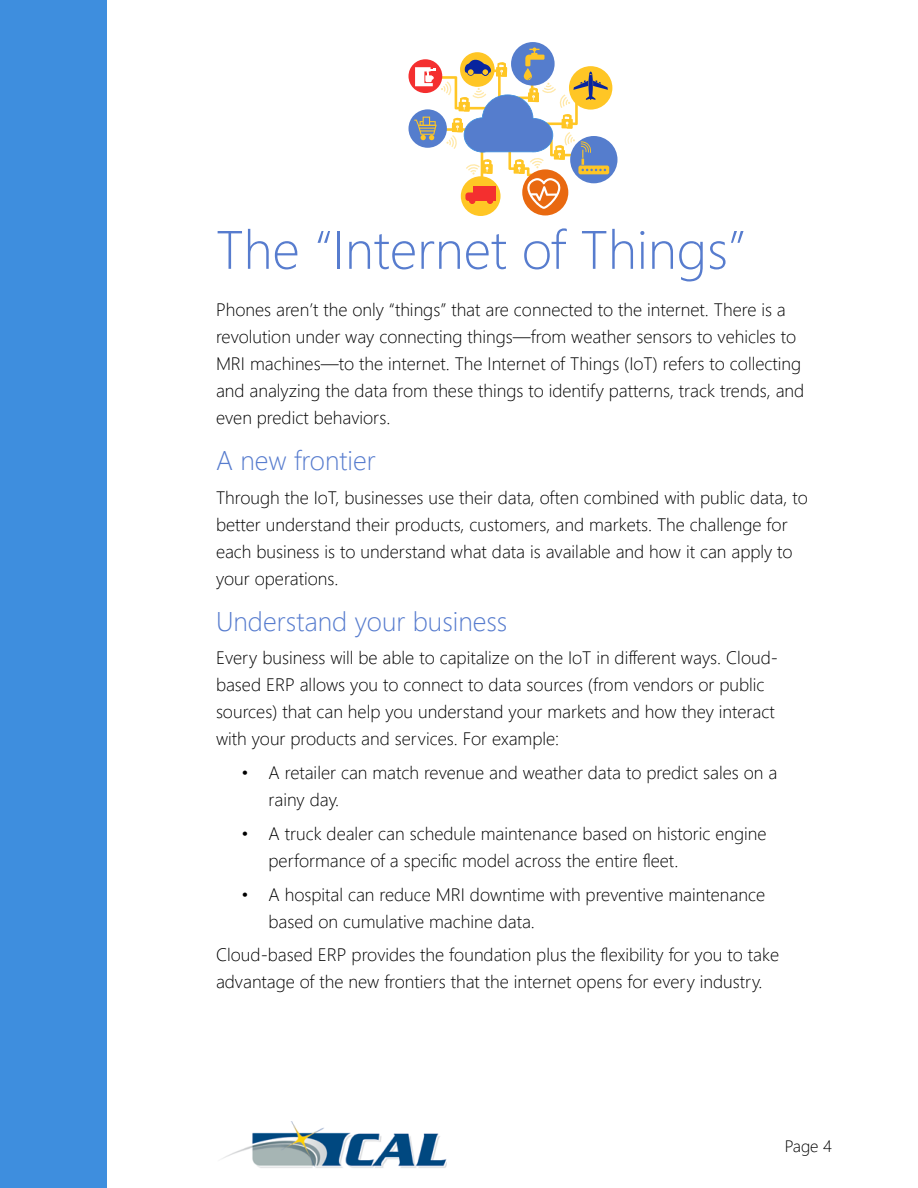
<style>
.page{position:relative;width:918px;height:1188px;background:#fff}
.page>*{position:absolute;margin:0;border:0;box-sizing:border-box;transform-origin:0 0}
.t1{font:300 54px "Segoe UI";color:#577cce}
.t2{font:300 27px "Segoe UI";color:#577cce}
.t3{font:300 18px/27px "Segoe UI";color:#000}
.t4{font:300 16.5px "Segoe UI";color:#000}
</style>
<div class="page">
<img style="left:222px;top:1121px;width:225px;height:47px">
<div style="left:0;top:0;width:107px;height:1188px;background:#3e8ede"></div>
<div style="left:461px;top:176px;width:40px;height:40px;background:#ffc625;border-radius:50%"></div>
<div style="left:569px;top:66px;width:43px;height:44px;background:#ffc625;border-radius:50%"></div>
<div style="left:570px;top:136px;width:47px;height:47px;background:#557dcd;border-radius:50%"></div>
<div style="left:409px;top:109px;width:38px;height:39px;background:#557dcd;border-radius:50%"></div>
<div style="left:522px;top:169px;width:46px;height:46px;background:#e96910;border-radius:50%"></div>
<div style="left:511px;top:42px;width:44px;height:44px;background:#557dcd;border-radius:50%"></div>
<div style="left:409px;top:59px;width:33px;height:34px;background:#f42f2f;border-radius:50%"></div>
<svg style="left:414px;top:47px;width:195px;height:162px"></svg>
<h1 class="t1" style="left:216px;top:206px;width:532px">The “Internet of Things”</h1>
<p class="t3" style="left:216px;top:295px;width:590px">Phones aren’t the only “things” that are connected to the internet. There is a revolution under way connecting things—from weather sensors to vehicles to MRI machines—to the internet. The Internet of Things (IoT) refers to collecting and analyzing the data from these things to identify patterns, track trends, and even predict behaviors.</p>
<h2 class="t2" style="left:216px;top:439px;width:161px">A new frontier</h2>
<p class="t3" style="left:216px;top:483px;width:593px">Through the IoT, businesses use their data, often combined with public data, to better understand their products, customers, and markets. The challenge for each business is to understand what data is available and how it can apply to your operations.</p>
<h2 class="t2" style="left:216px;top:599px;width:293px">Understand your business</h2>
<p class="t3" style="left:216px;top:644px;width:563px">Every business will be able to capitalize on the IoT in different ways. Cloud&shy;based ERP allows you to connect to data sources (from vendors or public sources) that can help you understand your markets and how they interact with your products and services. For example:</p>
<p class="t3" style="left:269px;top:758px;width:510px;text-indent:-27px">• A retailer can match revenue and weather data to predict sales on a rainy day.</p>
<p class="t3" style="left:269px;top:819px;width:500px;text-indent:-27px">• A truck dealer can schedule maintenance based on historic engine performance of a specific model across the entire fleet.</p>
<p class="t3" style="left:269px;top:880px;width:498px;text-indent:-27px">• A hospital can reduce MRI downtime with preventive maintenance based on cumulative machine data.</p>
<p class="t3" style="left:216px;top:941px;width:565px">Cloud-based ERP provides the foundation plus the flexibility for you to take advantage of the new frontiers that the internet opens for every industry.</p>
<p class="t4" style="left:785px;top:1133px;width:49px">Page 4</p>
</div>
